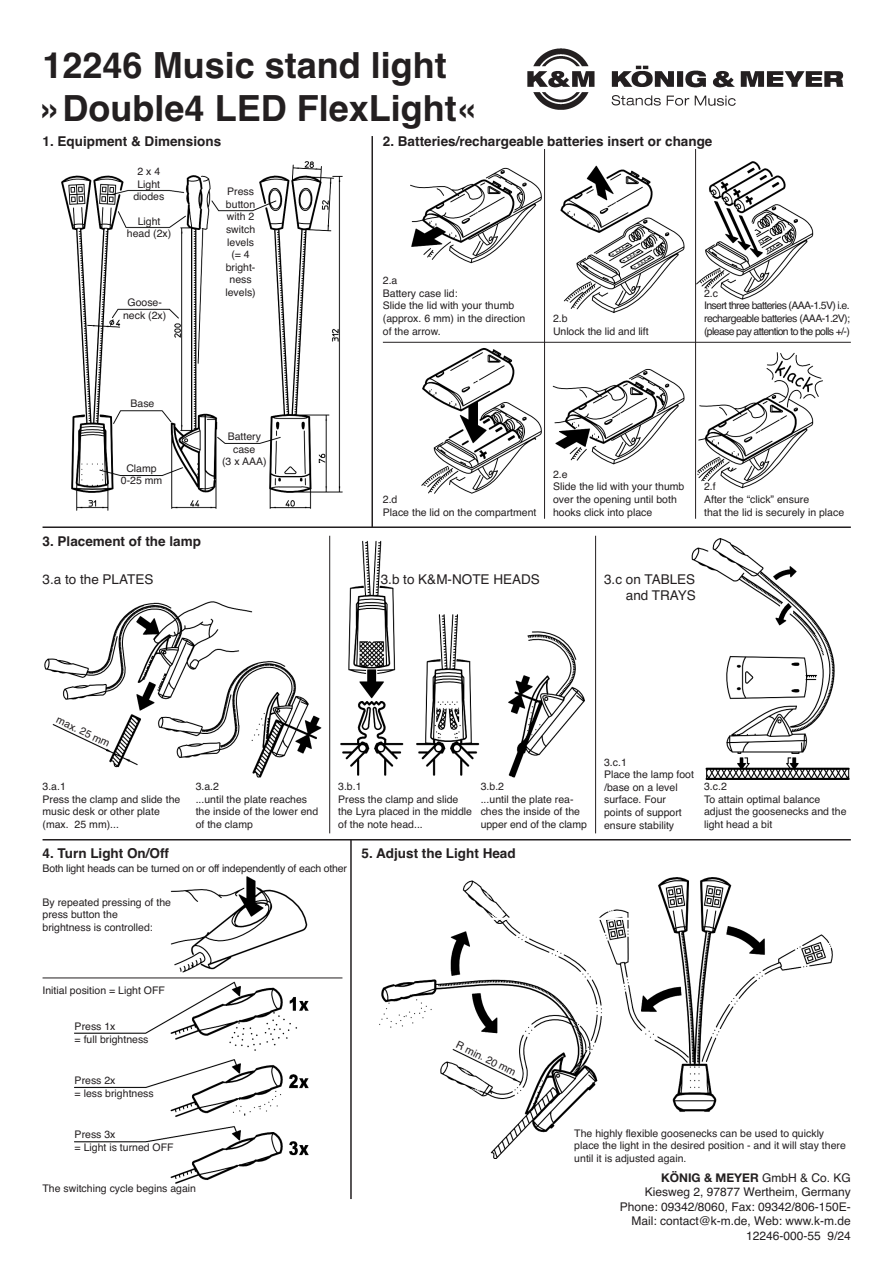
<style>
.page{position:relative;width:893px;height:1263px;background:#fff}
.page>*{position:absolute;margin:0;border:0;box-sizing:border-box;transform-origin:0 0}
.t1{font:700 36px/43.2px "Helvetica";color:#231f20}
.t2{font:700 13.5px "Helvetica";color:#231f20}
.t3{font:13.5px/16.2px "Helvetica";color:#231f20}
.t4{font:12px/14.4px "Helvetica";color:#231f20;text-align:right}
.t5{font:700 12px "Helvetica Neue";color:#231f20}
.t6{font:10.5px/12.6px "Helvetica";color:#231f20}
.t7{font:10.5px/12.6px "Helvetica";letter-spacing:-.06em;color:#231f20}
.s1{color:#fff}
.s2{font-family:"Helvetica";font-weight:400}
</style>
<div class="page">
<img style="left:62px;top:162px;width:280px;height:348px">
<img style="left:411px;top:162px;width:411px;height:331px">
<img style="left:44px;top:539px;width:805px;height:240px">
<img style="left:527px;top:48px;width:317px;height:61px">
<hr style="left:43px;top:526px;width:807px;height:2px;background:#231f20">
<img style="left:75px;top:876px;width:233px;height:308px">
<img style="left:379px;top:878px;width:453px;height:281px">
<hr style="left:453px;top:918px;width:207px;height:2px;background:#fff">
<hr style="left:43px;top:839px;width:807px;height:2px;background:#231f20">
<hr style="left:383px;top:342px;width:467px;height:1px;background:#231f20">
<hr style="left:371px;top:136px;width:2px;height:391px;background:#231f20">
<hr style="left:544px;top:149px;width:1px;height:370px;background:#231f20">
<hr style="left:695px;top:149px;width:1px;height:370px;background:#231f20">
<hr style="left:329px;top:536px;width:1px;height:297px;background:#231f20">
<hr style="left:595px;top:536px;width:1px;height:297px;background:#231f20">
<hr style="left:350px;top:840px;width:2px;height:359px;background:#231f20">
<hr style="left:43px;top:978px;width:299px;height:1px;background:#231f20">
<div style="left:43px;top:536px;width:170px;height:13px;background:#fff"></div>
<h1 class="t1" style="left:43px;top:47px;width:436px">12246 Music stand light »Double4 LED FlexLight«</h1>
<p class="t2" style="left:43px;top:136px;width:180px">1. Equipment &amp; Dimensions</p>
<p class="t2" style="left:383px;top:136px;width:331px">2. Batteries/rechargeable batteries insert or change</p>
<p class="t6" style="left:133px;top:166px;width:32px;text-align:center">2 x 4<br>Light diodes</p>
<p class="t6" style="left:127px;top:216px;width:46px;text-align:center">Light head (2x)</p>
<p class="t6" style="left:123px;top:297px;width:45px;text-align:center">Goose&shy;neck (2x)</p>
<p class="t6" style="left:225px;top:186px;width:32px;text-align:center">Press button with 2 switch levels (= 4 bright&shy;ness levels)</p>
<p class="t6" style="left:383px;top:275px;width:144px">2.a<br>Battery case lid:<br>Slide the lid with your thumb (approx. 6 mm) in the direction of the arrow.</p>
<p class="t6" style="left:553px;top:313px;width:97px">2.b<br>Unlock the lid and lift</p>
<p class="t7" style="left:704px;top:288px;width:148px">2.c<br>Insert three batteries (AAA-1.5V) i.e. rechargeable batteries (AAA-1.2V); (please pay attention to the polls +/-)</p>
<p class="t6" style="left:130px;top:398px;width:25px">Base</p>
<p class="t6" style="left:121px;top:463px;width:43px;text-align:center">Clamp<br>0-25 mm</p>
<p class="t2" style="left:43px;top:536px;width:160px">3. Placement of the lamp</p>
<p class="t6" style="left:222px;top:431px;width:46px;text-align:center">Battery case<br>(3 x AAA)</p>
<p class="t6" style="left:383px;top:494px;width:155px">2.d<br>Place the lid on the compartment</p>
<p class="t6" style="left:553px;top:469px;width:133px">2.e<br>Slide the lid with your thumb over the opening until both hooks click into place</p>
<p class="t6" style="left:704px;top:481px;width:142px">2.f<br>After the “click” ensure<br>that the lid is securely in place</p>
<p class="t3" style="left:43px;top:573px;width:112px">3.a to the PLATES</p>
<p class="t3" style="left:381px;top:573px;width:161px">3.b to K&amp;M-NOTE HEADS</p>
<p class="t3" style="left:604px;top:573px;width:93px">3.c on TABLES<br><span class="s1">3.c</span> and TRAYS</p>
<p class="t6" style="left:59px;top:714px;width:59px;rotate:25deg">max. 25 mm</p>
<p class="t6" style="left:43px;top:781px;width:139px">3.a.1<br>Press the clamp and slide the music desk or other plate (max. 25 mm)...</p>
<p class="t6" style="left:604px;top:757px;width:91px">3.c.1<br>Place the lamp foot /base on a level surface. Four points of support ensure stability</p>
<p class="t6" style="left:196px;top:781px;width:124px">3.a.2<br>...until the plate reaches the inside of the lower end of the clamp</p>
<p class="t6" style="left:338px;top:781px;width:135px">3.b.1<br>Press the clamp and slide the Lyra placed in the middle of the note head...</p>
<p class="t6" style="left:480px;top:781px;width:108px">3.b.2<br>...until the plate rea&shy;ches the inside of the upper end of the clamp</p>
<p class="t6" style="left:704px;top:781px;width:144px">3.c.2<br>To attain optimal balance adjust the goosenecks and the light head a bit</p>
<p class="t2" style="left:43px;top:849px;width:128px">4. Turn Light On/Off</p>
<p class="t6" style="left:43px;top:863px;width:306px">Both light heads can be turned on or off independently of each other</p>
<p class="t6" style="left:43px;top:897px;width:130px">By repeated pressing of the press button the<br>brightness is controlled:</p>
<p class="t2" style="left:361px;top:849px;width:156px">5. Adjust the Light Head</p>
<p class="t6" style="left:43px;top:985px;width:124px">Initial position = Light OFF</p>
<p class="t6" style="left:75px;top:1021px;width:75px">Press 1x<br>= full brightness</p>
<p class="t6" style="left:75px;top:1075px;width:81px">Press 2x<br>= less brightness</p>
<p class="t6" style="left:75px;top:1129px;width:100px">Press 3x<br>= Light is turned OFF</p>
<p class="t6" style="left:43px;top:1183px;width:155px">The switching cycle begins again</p>
<p class="t6" style="left:459px;top:1039px;width:67px;rotate:26deg">R min. 20 mm</p>
<p class="t6" style="left:574px;top:1128px;width:273px">The highly flexible goosenecks can be used to quickly place the light in the desired position - and it will stay there until it is adjusted again.</p>
<p class="t5" style="left:661px;top:1171px;width:191px">KÖNIG &amp; MEYER <span class="s2">GmbH &amp; Co. KG</span></p>
<p class="t4" style="left:620px;top:1186px;width:232px">Kiesweg 2, 97877 Wertheim, Germany Phone: 09342/8060, Fax: 09342/806-150E-Mail: contact@k-m.de, Web: www.k-m.de 12246-000-55 9/24</p>
</div>
